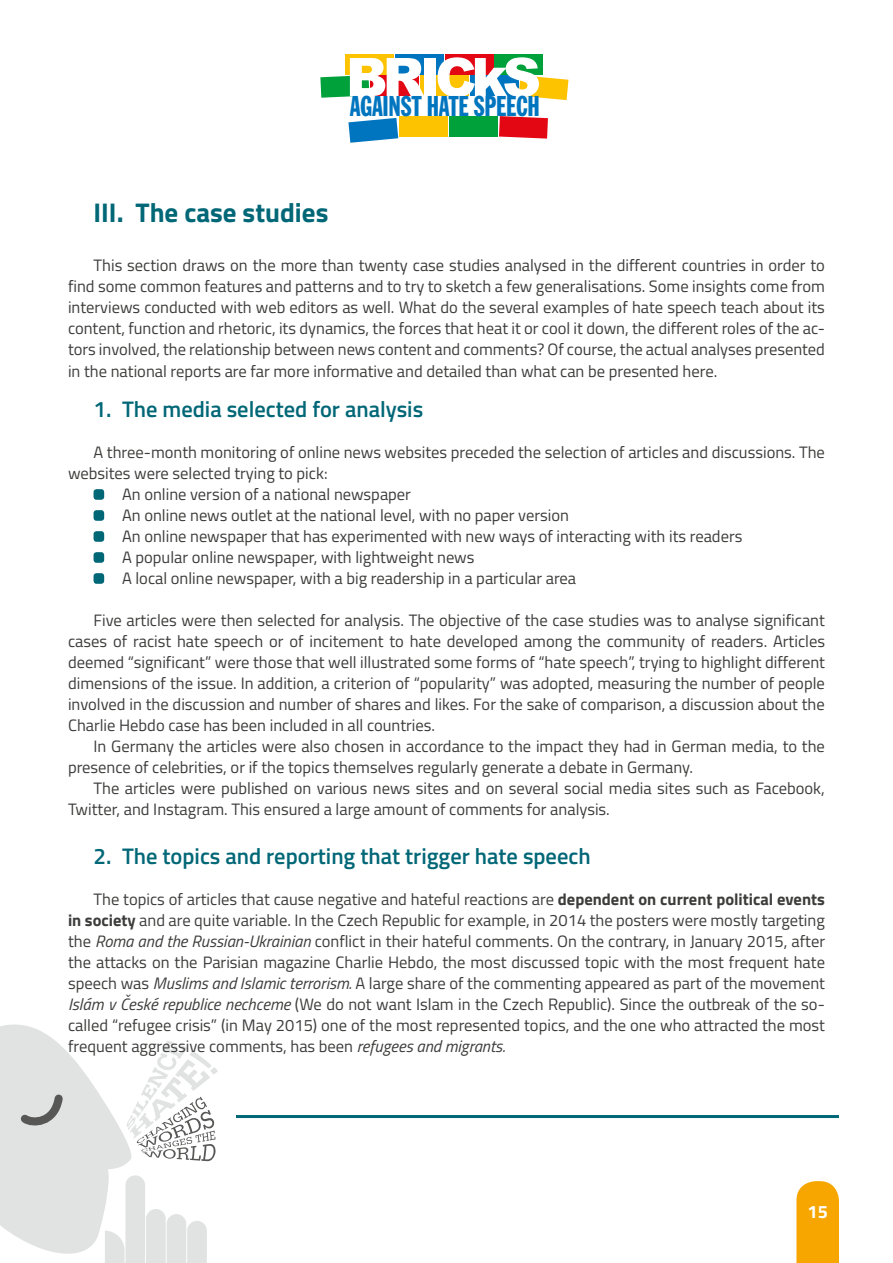
<style>
.page{position:relative;width:893px;height:1263px;background:#fff}
.page>*{position:absolute;margin:0;border:0;box-sizing:border-box;transform-origin:0 0}
.t1{font:extra-condensed 28.35px "Franklin Gothic BT";letter-spacing:-.015em;color:#0075bf}
.t2{font:700 27px "Titillium Web";color:#006777}
.t3{font:600 22.5px "Titillium Web";color:#006777}
.t4{font:700 18px "Titillium Web";color:#fff}
.t5{font:16.5px/21px "Titillium Web";color:#3c3c3b;text-align:justify}
.s1{font-weight:700}
.s2{font-style:italic}
</style>
<div class="page">
<hr style="left:236px;top:1115px;width:603px;height:3px;background:#006777">
<svg style="left:0;top:1024px;width:218px;height:239px"></svg>
<svg style="left:796px;top:1181px;width:43px;height:82px;background:#f7aa0e"></svg>
<div style="left:346px;top:54px;width:48px;height:20px;background:#fdc300"></div>
<div style="left:395px;top:54px;width:48px;height:20px;background:#0075bf"></div>
<div style="left:445px;top:54px;width:48px;height:20px;background:#e30613"></div>
<div style="left:495px;top:54px;width:48px;height:20px;background:#00a13a"></div>
<svg style="left:348px;top:118px;width:50px;height:25px"></svg>
<div style="left:449px;top:116px;width:49px;height:20px;background:#00a13a"></div>
<div style="left:400px;top:116px;width:48px;height:20px;background:#fdc300"></div>
<svg style="left:499px;top:116px;width:49px;height:23px"></svg>
<div style="left:420px;top:76px;width:48px;height:20px;background:linear-gradient(to bottom,#fdc300,#fdc300)"></div>
<svg style="left:320px;top:58px;width:104px;height:40px"></svg>
<div style="left:424px;top:58px;width:11px;height:38px;background:#fff"></div>
<svg style="left:438px;top:57px;width:130px;height:43px"></svg>
<div style="left:94px;top:489px;width:10px;height:11px;background:#006777;border-radius:3px"></div>
<div style="left:94px;top:510px;width:10px;height:11px;background:#006777;border-radius:3px"></div>
<div style="left:94px;top:531px;width:10px;height:11px;background:#006777;border-radius:3px"></div>
<div style="left:94px;top:552px;width:10px;height:11px;background:#006777;border-radius:3px"></div>
<div style="left:94px;top:573px;width:10px;height:11px;background:#006777;border-radius:3px"></div>
<h1 class="t1" style="left:350px;top:90px;width:192px">AGAINST HATE SPEECH</h1>
<h2 class="t2" style="left:94px;top:192px;width:236px">III. The case studies</h2>
<p class="t5" style="left:68px;top:254px;width:758px;text-indent:26px">This section draws on the more than twenty case studies analysed in the different countries in order to find some common features and patterns and to try to sketch a few generalisations. Some insights come from interviews conducted with web editors as well. What do the several examples of hate speech teach about its content, function and rhetoric, its dynamics, the forces that heat it or cool it down, the different roles of the ac&shy;tors involved, the relationship between news content and comments? Of course, the actual analyses presented in the national reports are far more informative and detailed than what can be presented here.</p>
<h3 class="t3" style="left:94px;top:392px;width:331px">1. The media selected for analysis</h3>
<p class="t5" style="left:94px;top:441px;width:733px">A three-month monitoring of online news websites preceded the selection of articles and discussions. The</p>
<p class="t5" style="left:68px;top:462px;width:261px">websites were selected trying to pick:</p>
<p class="t5" style="left:122px;top:483px;width:290px">An online version of a national newspaper</p>
<p class="t5" style="left:122px;top:504px;width:448px">An online news outlet at the national level, with no paper version</p>
<p class="t5" style="left:122px;top:525px;width:622px">An online newspaper that has experimented with new ways of interacting with its readers</p>
<p class="t5" style="left:122px;top:546px;width:354px">A popular online newspaper, with lightweight news</p>
<p class="t5" style="left:122px;top:567px;width:456px">A local online newspaper, with a big readership in a particular area</p>
<p class="t5" style="left:68px;top:609px;width:758px;text-indent:26px">Five articles were then selected for analysis. The objective of the case studies was to analyse significant cases of racist hate speech or of incitement to hate developed among the community of readers. Articles deemed “significant” were those that well illustrated some forms of “hate speech”, trying to highlight different dimensions of the issue. In addition, a criterion of “popularity” was adopted, measuring the number of people involved in the discussion and number of shares and likes. For the sake of comparison, a discussion about the Charlie Hebdo case has been included in all countries.</p>
<p class="t5" style="left:68px;top:735px;width:758px;text-indent:26px">In Germany the articles were also chosen in accordance to the impact they had in German media, to the presence of celebrities, or if the topics themselves regularly generate a debate in Germany.</p>
<p class="t5" style="left:68px;top:777px;width:758px;text-indent:26px">The articles were published on various news sites and on several social media sites such as Facebook,<br>Twitter, and Instagram. This ensured a large amount of comments for analysis.</p>
<h3 class="t3" style="left:94px;top:839px;width:499px">2. The topics and reporting that trigger hate speech</h3>
<p class="t5" style="left:68px;top:888px;width:758px;text-indent:26px">The topics of articles that cause negative and hateful reactions are <span class="s1">dependent on current political events in society</span> and are quite variable. In the Czech Republic for example, in 2014 the posters were mostly targeting the <span class="s2">Roma and the Russian-Ukrainian</span> conflict in their hateful comments. On the contrary, in January 2015, after the attacks on the Parisian magazine Charlie Hebdo, the most discussed topic with the most frequent hate speech was <span class="s2">Muslims and Islamic terrorism.</span> A large share of the commenting appeared as part of the movement <span class="s2">Islám v České republice nechceme</span> (We do not want Islam in the Czech Republic). Since the outbreak of the so&shy;called “refugee crisis” (in May 2015) one of the most represented topics, and the one who attracted the most frequent aggressive comments, has been <span class="s2">refugees and migrants.</span></p>
<p class="t4" style="left:808px;top:1198px;width:22px">15</p>
</div>
